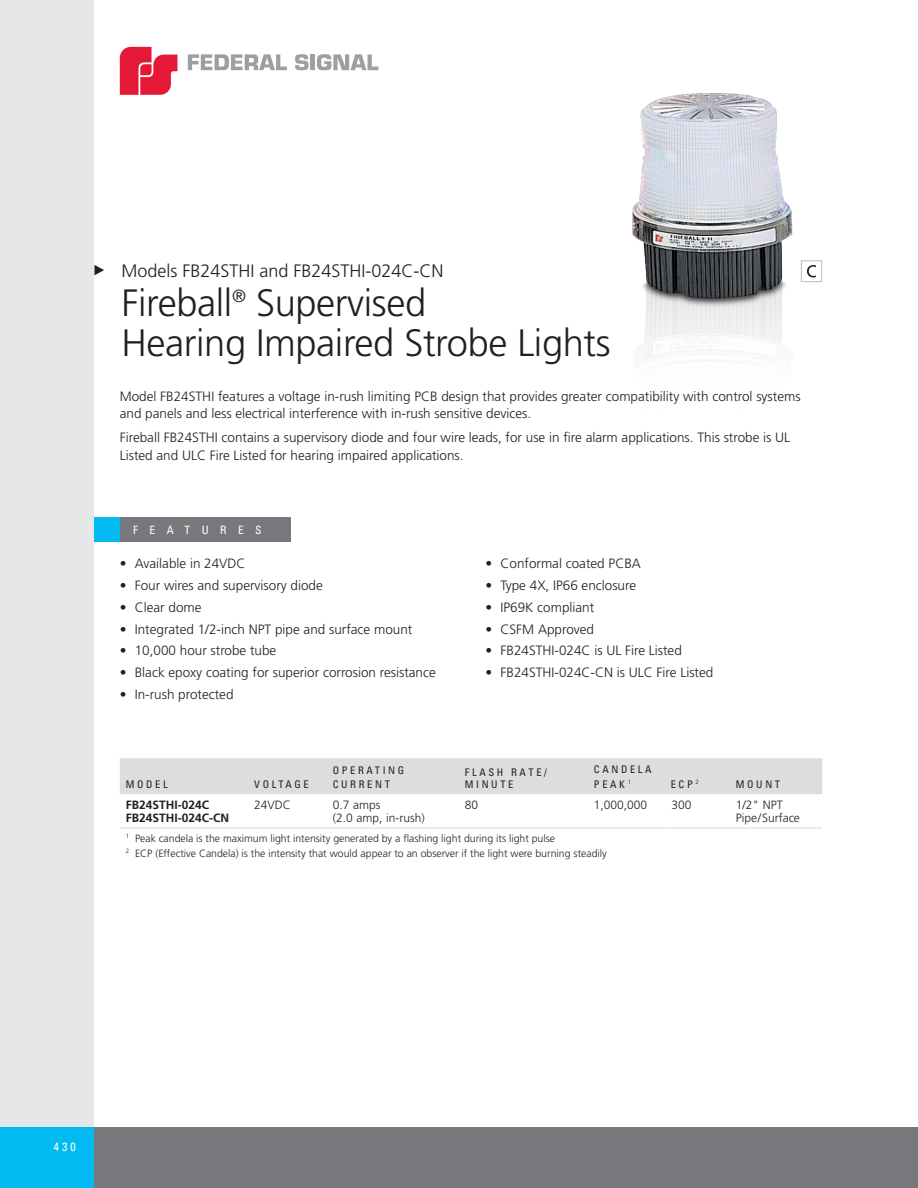
<style>
.page{position:relative;width:918px;height:1188px;background:#fff}
.page>*{position:absolute;margin:0;border:0;box-sizing:border-box;transform-origin:0 0}
.Head{font:300 38.1px/39.5px "Frutiger";letter-spacing:-.01em;color:#231f20}
.Head-2{font:300 18px "Frutiger";color:#231f20}
.features{font:300 13.5px/17.2px "Frutiger";color:#231f20}
.t1{font:300 12px/13.5px "Frutiger";color:#231f20}
.chart_model{font:700 12px "Frutiger";color:#231f20}
.t2{font:condensed 12px "Univers";color:#fff}
.t3{font:condensed 11.55px "Univers";letter-spacing:1em;color:#fff}
.chart_model-2{font:300 10.5px "Frutiger";color:#231f20}
.t4{font:condensed 10.5px "Univers";letter-spacing:.25em;color:#231f20}
</style>
<div class="page">
<div style="left:94px;top:1127px;width:824px;height:61px;background:#76787b"></div>
<div style="left:0;top:0;width:94px;height:1188px;background:#e6e7e9"></div>
<div style="left:0;top:1127px;width:94px;height:61px;background:#00baf1"></div>
<svg style="left:188px;top:54px;width:99px;height:16px"></svg>
<svg style="left:295px;top:54px;width:14px;height:16px"></svg>
<hr style="left:311px;top:54px;width:4px;height:16px;background:#9d9fa2">
<svg style="left:317px;top:54px;width:61px;height:16px"></svg>
<svg style="left:120px;top:47px;width:57px;height:48px"></svg>
<img style="left:632px;top:93px;width:182px;height:266px">
<div style="left:801px;top:261px;width:21px;height:21px;background:#fff"></div>
<div style="left:801px;top:260px;width:21px;height:22px;border:1px solid #bcbdc0"></div>
<svg style="left:807px;top:265px;width:9px;height:12px"></svg>
<div style="left:119px;top:517px;width:172px;height:25px;background:#76787b"></div>
<div style="left:94px;top:517px;width:26px;height:25px;background:#00baf1"></div>
<svg style="left:94px;top:265px;width:10px;height:10px"></svg>
<div style="left:120px;top:758px;width:702px;height:35px;background:#dcdddf"></div>
<hr style="left:120px;top:793px;width:128px;height:1px;background:#dcdddf">
<hr style="left:248px;top:793px;width:79px;height:1px;background:#dcdddf">
<hr style="left:327px;top:793px;width:132px;height:1px;background:#dcdddf">
<hr style="left:588px;top:793px;width:78px;height:1px;background:#dcdddf">
<hr style="left:666px;top:793px;width:64px;height:1px;background:#dcdddf">
<hr style="left:730px;top:793px;width:92px;height:1px;background:#dcdddf">
<hr style="left:120px;top:828px;width:128px;height:1px;background:#dcdddf">
<hr style="left:248px;top:828px;width:79px;height:1px;background:#dcdddf">
<hr style="left:327px;top:828px;width:132px;height:1px;background:#dcdddf">
<hr style="left:459px;top:828px;width:129px;height:1px;background:#dcdddf">
<hr style="left:588px;top:828px;width:78px;height:1px;background:#dcdddf">
<hr style="left:666px;top:828px;width:64px;height:1px;background:#dcdddf">
<hr style="left:730px;top:828px;width:92px;height:1px;background:#dcdddf">
<hr style="left:459px;top:793px;width:129px;height:1px;background:#dcdddf">
<p class="Head-2" style="left:121px;top:260px;width:324px">Models FB24STHI and FB24STHI-024C-CN</p>
<p class="Head" style="left:121px;top:284px;width:491px">Fireball<sup>®</sup> Supervised<br>Hearing Impaired Strobe Lights</p>
<p class="features" style="left:120px;top:388px;width:682px">Model FB24STHI features a voltage in-rush limiting PCB design that provides greater compatibility with control systems and panels and less electrical interference with in-rush sensitive devices.</p>
<p class="features" style="left:120px;top:429px;width:672px">Fireball FB24STHI contains a supervisory diode and four wire leads, for use in fire alarm applications. This strobe is UL<br>Listed and ULC Fire Listed for hearing impaired applications.</p>
<p class="t3" style="left:133px;top:522px;width:130px">FEATURES</p>
<p class="features" style="left:120px;top:555px;width:127px">• Available in 24VDC</p>
<p class="features" style="left:120px;top:577px;width:205px">• Four wires and supervisory diode</p>
<p class="features" style="left:120px;top:599px;width:83px">• Clear dome</p>
<p class="features" style="left:120px;top:621px;width:294px">• Integrated 1/2-inch NPT pipe and surface mount</p>
<p class="features" style="left:120px;top:642px;width:158px">• 10,000 hour strobe tube</p>
<p class="features" style="left:120px;top:664px;width:318px">• Black epoxy coating for superior corrosion resistance</p>
<p class="features" style="left:120px;top:686px;width:115px">• In-rush protected</p>
<p class="t4" style="left:126px;top:777px;width:43px">MODEL</p>
<p class="t4" style="left:254px;top:777px;width:56px">VOLTAGE</p>
<p class="t4" style="left:333px;top:764px;width:73px">OPERATING</p>
<p class="t4" style="left:333px;top:777px;width:59px">CURRENT</p>
<p class="features" style="left:486px;top:555px;width:157px">• Conformal coated PCBA</p>
<p class="features" style="left:486px;top:577px;width:152px">• Type 4X, IP66 enclosure</p>
<p class="features" style="left:486px;top:599px;width:110px">• IP69K compliant</p>
<p class="features" style="left:486px;top:621px;width:110px">• CSFM Approved</p>
<p class="features" style="left:486px;top:642px;width:198px">• FB24STHI-024C is UL Fire Listed</p>
<p class="features" style="left:486px;top:664px;width:229px">• FB24STHI-024C-CN is ULC Fire Listed</p>
<p class="t4" style="left:465px;top:765px;width:84px">FLASH RATE/</p>
<p class="t4" style="left:465px;top:777px;width:50px">MINUTE</p>
<p class="t4" style="left:594px;top:762px;width:59px">CANDELA</p>
<p class="t4" style="left:594px;top:777px;width:39px">PEAK <sup>1</sup></p>
<p class="t4" style="left:671px;top:777px;width:30px">ECP <sup>2</sup></p>
<p class="t4" style="left:736px;top:777px;width:46px">MOUNT</p>
<p class="t1" style="left:254px;top:798px;width:38px">24VDC</p>
<p class="t1" style="left:333px;top:798px;width:94px">0.7 amps<br>(2.0 amp, in-rush)</p>
<p class="t1" style="left:465px;top:798px;width:15px">80</p>
<p class="t1" style="left:594px;top:798px;width:55px">1,000,000</p>
<p class="t1" style="left:672px;top:798px;width:22px">300</p>
<p class="t1" style="left:736px;top:798px;width:66px">1/2" NPT<br>Pipe/Surface</p>
<p class="chart_model-2" style="left:126px;top:832px;width:431px"><sup>1</sup> Peak candela is the maximum light intensity generated by a flashing light during its light pulse</p>
<p class="chart_model-2" style="left:126px;top:847px;width:483px"><sup>2</sup> ECP (Effective Candela) is the intensity that would appear to an observer if the light were burning steadily</p>
<p class="chart_model" style="left:126px;top:797px;width:85px">FB24STHI-024C</p>
<p class="chart_model" style="left:126px;top:811px;width:105px">FB24STHI-024C-CN</p>
<p class="t2" style="left:54px;top:1139px;width:23px">430</p>
</div>
